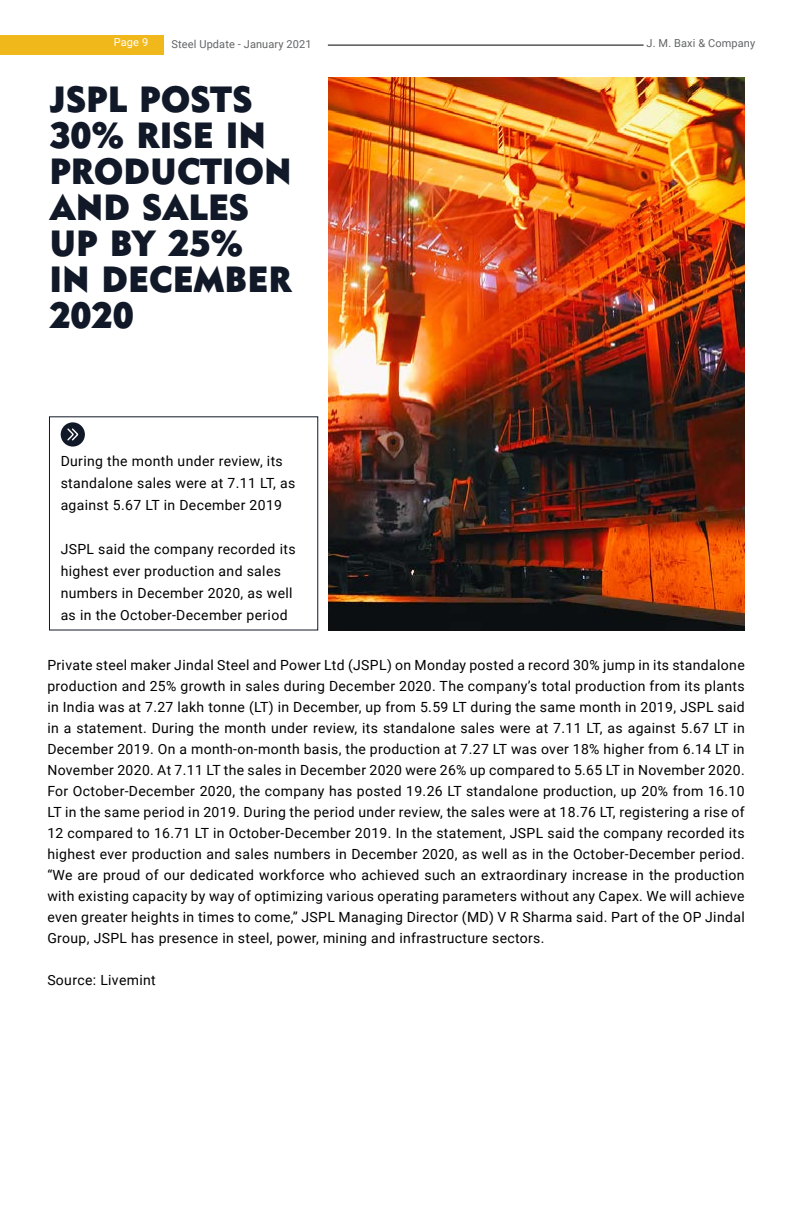
<style>
.page{position:relative;width:792px;height:1224px;background:#fff}
.page>*{position:absolute;margin:0;border:0;box-sizing:border-box;transform-origin:0 0}
.t1{font:700 36px/36px "Nivea";color:#111928}
.t2{font:14px/21px "Roboto";letter-spacing:.025em;color:#000}
.t3{font:11px "Roboto";letter-spacing:.01em;color:#636466}
.t4{font:11px "Roboto";color:#fff}
</style>
<div class="page">
<div style="left:0;top:36px;width:163px;height:19px;background:#f1b81b"></div>
<hr style="left:328px;top:45px;width:316px;height:1px;background:#000">
<img style="left:328px;top:77px;width:417px;height:553px">
<div style="left:61px;top:422px;width:24px;height:25px;background:#111928;border-radius:50%"></div>
<svg style="left:67px;top:428px;width:11px;height:13px"></svg>
<p class="t4" style="left:114px;top:34px;width:36px">Page 9</p>
<p class="t3" style="left:172px;top:36px;width:142px">Steel Update - January 2021</p>
<p class="t3" style="left:647px;top:35px;width:110px">J. M. Baxi &amp; Company</p>
<h1 class="t1" style="left:49px;top:80px;width:244px">JSPL POSTS<br>30% RISE IN<br>PRODUCTION<br>AND SALES<br>UP BY 25%<br>IN DECEMBER<br>2020</h1>
<p class="t2" style="left:61px;top:449px;width:236px;line-height:22px">During the month under review, its standalone sales were at 7.11 LT, as against 5.67 LT in December 2019</p>
<p class="t2" style="left:61px;top:537px;width:236px;line-height:22px">JSPL said the company recorded its highest ever production and sales numbers in December 2020, as well as in the October-December period</p>
<p class="t2" style="left:47px;top:654px;width:699px;text-align:justify">Private steel maker Jindal Steel and Power Ltd (JSPL) on Monday posted a record 30% jump in its standalone production and 25% growth in sales during December 2020. The company’s total production from its plants in India was at 7.27 lakh tonne (LT) in December, up from 5.59 LT during the same month in 2019, JSPL said in a statement. During the month under review, its standalone sales were at 7.11 LT, as against 5.67 LT in December 2019. On a month-on-month basis, the production at 7.27 LT was over 18% higher from 6.14 LT in November 2020. At 7.11 LT the sales in December 2020 were 26% up compared to 5.65 LT in November 2020.<br>For October-December 2020, the company has posted 19.26 LT standalone production, up 20% from 16.10<br>LT in the same period in 2019. During the period under review, the sales were at 18.76 LT, registering a rise of 12 compared to 16.71 LT in October-December 2019. In the statement, JSPL said the company recorded its highest ever production and sales numbers in December 2020, as well as in the October-December period. “We are proud of our dedicated workforce who achieved such an extraordinary increase in the production with existing capacity by way of optimizing various operating parameters without any Capex. We will achieve even greater heights in times to come,” JSPL Managing Director (MD) V R Sharma said. Part of the OP Jindal Group, JSPL has presence in steel, power, mining and infrastructure sectors.</p>
<p class="t2" style="left:47px;top:969px;width:110px">Source: Livemint</p>
</div>
